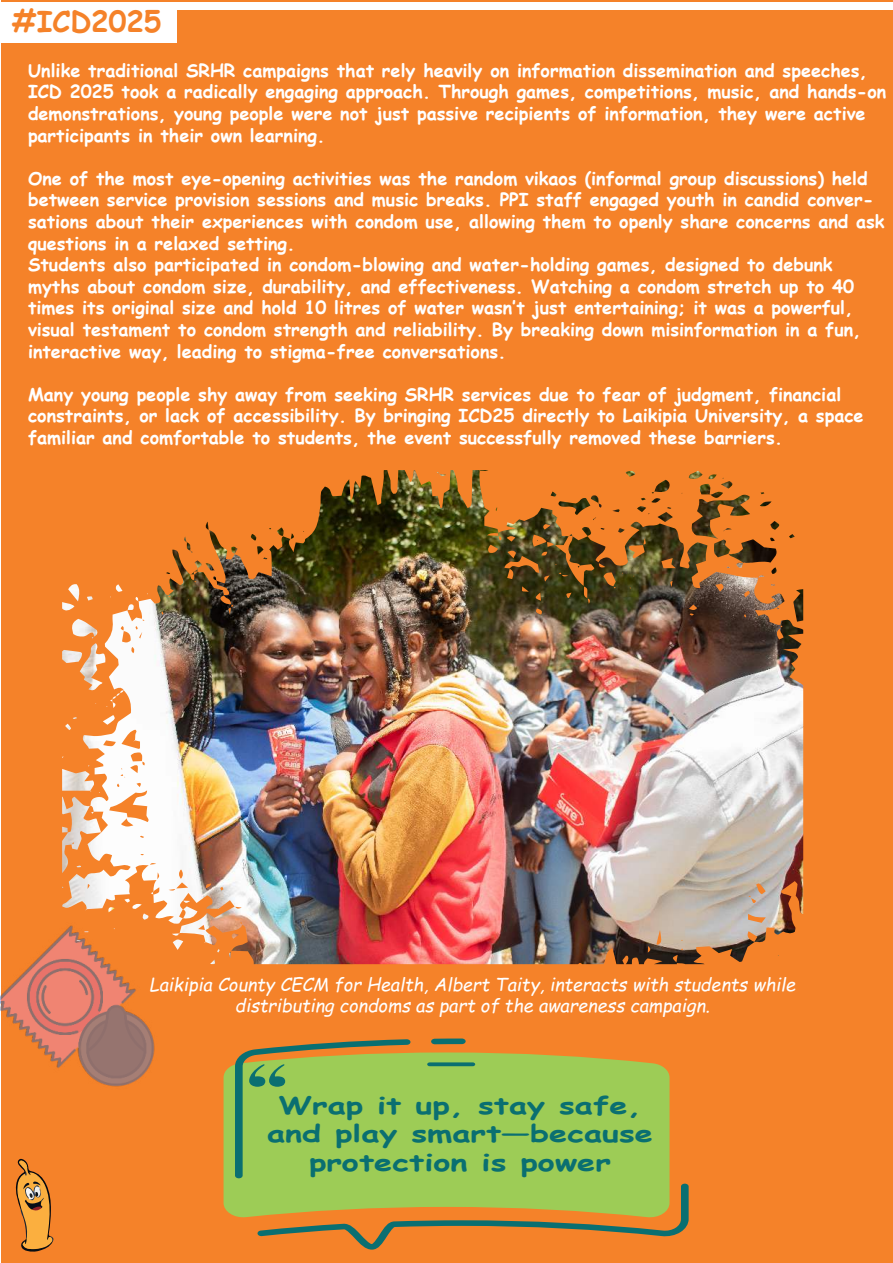
<style>
.page{position:relative;width:893px;height:1263px;background:#fff}
.page>*{position:absolute;margin:0;border:0;box-sizing:border-box;transform-origin:0 0}
.t1{font:700 28.8px "Comic Sans MS";color:#f58229}
.t2{font:700 23.7px/28.5px "Comic Sans MS";color:#0a6f71;text-align:center;scale:1.37 1}
.t3{font:700 18px/21.6px "Comic Sans MS";color:#fff}
.t4{font:italic 18px/21.6px "Comic Sans MS";color:#fff;text-align:center}
</style>
<div class="page">
<img style="left:1px;top:0;width:892px;height:1262px">
<img style="left:0;top:923px;width:157px;height:167px">
<svg style="left:15px;top:1158px;width:39px;height:94px;background:#d78835"></svg>
<img style="left:139px;top:470px;width:591px;height:149px">
<div style="left:224px;top:1052px;width:445px;height:166px;background:#9dcc56"></div>
<svg style="left:257px;top:1184px;width:432px;height:65px;background:#ba9c41"></svg>
<svg style="left:431px;top:1038px;width:35px;height:6px"></svg>
<svg style="left:235px;top:1039px;width:176px;height:139px;background:#97bc54"></svg>
<svg style="left:427px;top:1062px;width:48px;height:4px"></svg>
<div style="left:0;top:2px;width:893px;height:7px;background:#fff"></div>
<div style="left:0;top:9px;width:177px;height:33px;background:#fff"></div>
<h1 class="t1" style="left:12px;top:9px;width:151px">#ICD2025</h1>
<p class="t3" style="left:28px;top:61px;width:860px">Unlike traditional SRHR campaigns that rely heavily on information dissemination and speeches, ICD 2025 took a radically engaging approach. Through games, competitions, music, and hands-on demonstrations, young people were not just passive recipients of information, they were active participants in their own learning.</p>
<p class="t3" style="left:28px;top:169px;width:858px">One of the most eye-opening activities was the random vikaos (informal group discussions) held between service provision sessions and music breaks. PPI staff engaged youth in candid conver&shy;sations about their experiences with condom use, allowing them to openly share concerns and ask questions in a relaxed setting.<br>Students also participated in condom-blowing and water-holding games, designed to debunk myths about condom size, durability, and effectiveness. Watching a condom stretch up to 40 times its original size and hold 10 litres of water wasn‛t just entertaining; it was a powerful, visual testament to condom strength and reliability. By breaking down misinformation in a fun, interactive way, leading to stigma-free conversations.</p>
<p class="t3" style="left:28px;top:385px;width:837px">Many young people shy away from seeking SRHR services due to fear of judgment, financial constraints, or lack of accessibility. By bringing ICD25 directly to Laikipia University, a space familiar and comfortable to students, the event successfully removed these barriers.</p>
<p class="t4" style="left:149px;top:975px;width:648px">Laikipia County CECM for Health, Albert Taity, interacts with students while distributing condoms as part of the awareness campaign.</p>
<h2 class="t2" style="left:267px;top:1093px;width:283px">Wrap it up, stay safe, and play smartóbecause protection is power</h2>
</div>
